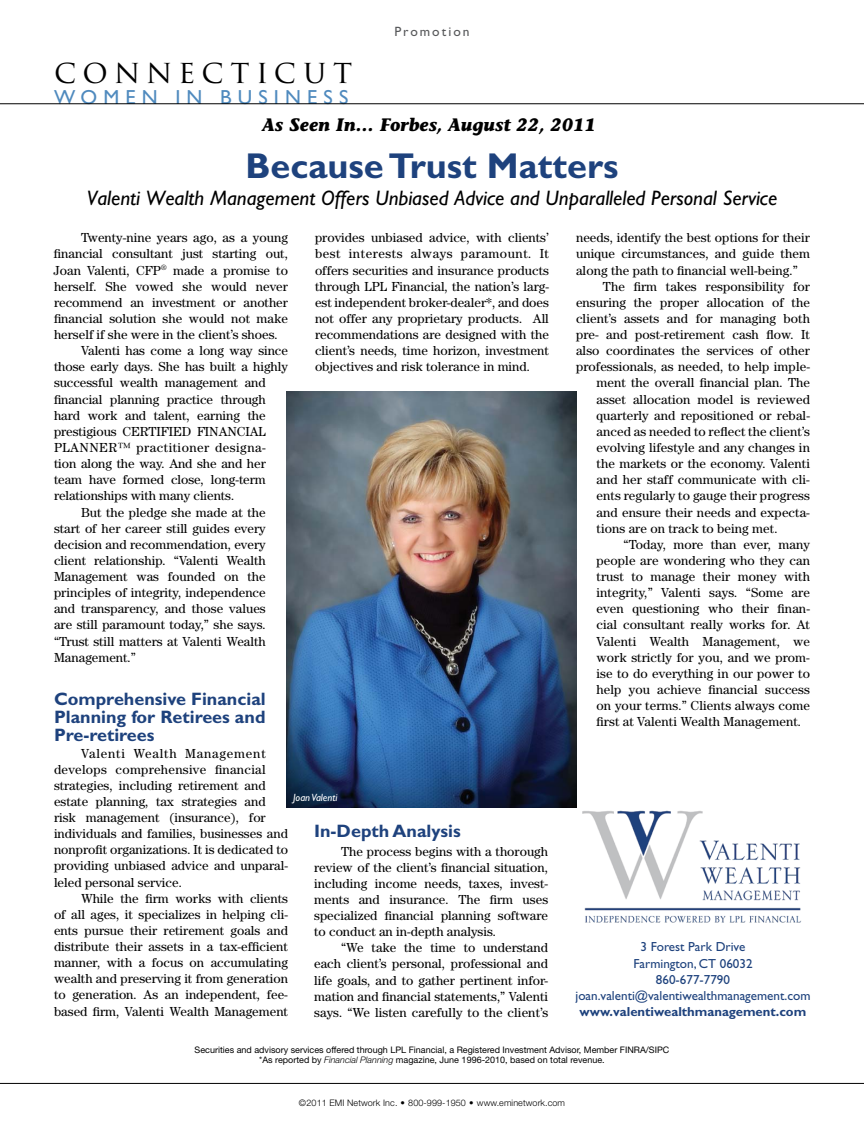
<style>
.page{position:relative;width:864px;height:1134px;background:#fff}
.page>*{position:absolute;margin:0;border:0;box-sizing:border-box;transform-origin:0 0}
.t1{font:700 36px "Gill Sans Std";color:#1e427d}
.t2{font:31.5px "Trajan Pro";letter-spacing:.195em;color:#000}
.t3{font:italic 21px "Gill Sans Std";color:#000}
.t4{font:20.4px "Gill Sans Std";letter-spacing:.3em;color:#4f8abe}
.t5{font:700 18px/18px "Gill Sans Std";color:#1e427d;text-align:justify}
.t6{font:italic 700 18px "Stone Informal Std";color:#000}
.t7{font:13.5px "Gill Sans Std";letter-spacing:.15em;color:#58595b}
.t8{font:13.2px/16.2px "Century Std";color:#000;text-align:justify}
.t9{font:13.2px/16.2px "Gill Sans Std";color:#1e427d;text-align:center}
.t10{font:700 13.2px "Gill Sans Std";color:#1e427d}
.t11{font:13.2px "Century Std";letter-spacing:.035em;color:#000}
.t12{font:italic 10.5px "Gill Sans Std";color:#fff}
.t13{font:9px/10.5px "Helvetica Neue LT Std";color:#000;text-align:center}
.t14{font:300 9px "Helvetica Neue LT Std";letter-spacing:.01em;color:#000}
.s1{font-weight:300;font-style:italic}
</style>
<div class="page">
<img style="left:576px;top:789px;width:225px;height:134px">
<img style="left:286px;top:391px;width:290px;height:417px">
<hr style="left:0;top:1083px;width:864px;height:1px;background:#000">
<hr style="left:0;top:104px;width:864px;height:1px;background:#000">
<h2 class="t2" style="left:54px;top:52px;width:300px">CONNECTICUT</h2>
<h3 class="t4" style="left:54px;top:85px;width:296px">WOMEN IN BUSINESS</h3>
<p class="t7" style="left:394px;top:24px;width:77px">Promotion</p>
<h3 class="t6" style="left:263px;top:114px;width:335px">As Seen In… Forbes, August 22, 2011</h3>
<h1 class="t1" style="left:245px;top:145px;width:375px">Because Trust Matters</h1>
<h3 class="t3" style="left:87px;top:186px;width:692px">Valenti Wealth Management Offers Unbiased Advice and Unparalleled Personal Service</h3>
<p class="t8" style="left:315px;top:229px;width:236px">provides unbiased advice, with clients’ best interests always paramount. It offers securities and insurance products through LPL Financial, the nation’s larg&shy;est independent broker-dealer*, and does not offer any proprietary products. All recommendations are designed with the client’s needs, time horizon, investment objectives and risk tolerance in mind.</p>
<p class="t8" style="left:576px;top:229px;width:236px">needs, identify the best options for their</p>
<p class="t8" style="left:81px;top:229px;width:208px">Twenty-nine years ago, as a young</p>
<p class="t8" style="left:54px;top:246px;width:235px">financial consultant just starting out,</p>
<p class="t8" style="left:54px;top:262px;width:236px">Joan Valenti, CFP<sup>®</sup> made a promise to</p>
<p class="t8" style="left:54px;top:278px;width:235px">herself. She vowed she would never</p>
<p class="t8" style="left:54px;top:294px;width:235px">recommend an investment or another</p>
<p class="t8" style="left:54px;top:310px;width:236px">financial solution she would not make</p>
<p class="t8" style="left:54px;top:326px;width:225px">herself if she were in the client’s shoes.</p>
<p class="t8" style="left:81px;top:342px;width:209px">Valenti has come a long way since</p>
<p class="t8" style="left:54px;top:359px;width:235px">those early days. She has built a highly</p>
<p class="t8" style="left:54px;top:375px;width:213px">successful wealth management and</p>
<p class="t8" style="left:54px;top:391px;width:213px">financial planning practice through</p>
<p class="t8" style="left:54px;top:407px;width:213px">hard work and talent, earning the</p>
<p class="t8" style="left:54px;top:423px;width:213px">prestigious CERTIFIED FINANCIAL</p>
<p class="t11" style="left:54px;top:440px;width:213px">PLANNER™ practitioner designa-</p>
<p class="t8" style="left:54px;top:455px;width:213px">tion along the way. And she and her</p>
<p class="t8" style="left:54px;top:471px;width:213px">team have formed close, long-term</p>
<p class="t8" style="left:54px;top:488px;width:182px">relationships with many clients.</p>
<p class="t8" style="left:81px;top:504px;width:186px">But the pledge she made at the</p>
<p class="t8" style="left:54px;top:520px;width:213px">start of her career still guides every</p>
<p class="t8" style="left:54px;top:536px;width:213px">decision and recommendation, every</p>
<p class="t8" style="left:54px;top:552px;width:213px">client relationship. “Valenti Wealth</p>
<p class="t8" style="left:54px;top:568px;width:213px">Management was founded on the</p>
<p class="t8" style="left:54px;top:584px;width:213px">principles of integrity, independence</p>
<p class="t8" style="left:54px;top:600px;width:213px">and transparency, and those values</p>
<p class="t8" style="left:54px;top:617px;width:213px">are still paramount today,” she says.</p>
<p class="t8" style="left:54px;top:633px;width:213px">“Trust still matters at Valenti Wealth</p>
<p class="t8" style="left:54px;top:649px;width:84px">Management.”</p>
<h3 class="t5" style="left:54px;top:690px;width:213px">Comprehensive Financial Planning for Retirees and Pre-retirees</h3>
<p class="t8" style="left:54px;top:745px;width:236px;text-align:left;text-indent:27px">Valenti Wealth Management develops comprehensive financial strategies, including retirement and estate planning, tax strategies and risk management (insurance), for individuals and families, businesses and nonprofit organizations. It is dedicated to providing unbiased advice and unparal&shy;leled personal service.</p>
<p class="t8" style="left:54px;top:890px;width:236px;text-indent:27px">While the firm works with clients of all ages, it specializes in helping cli&shy;ents pursue their retirement goals and distribute their assets in a tax-efficient manner, with a focus on accumulating wealth and preserving it from generation to generation. As an independent, fee&shy;based firm, Valenti Wealth Management</p>
<p class="t8" style="left:576px;top:246px;width:235px">unique circumstances, and guide them</p>
<p class="t8" style="left:576px;top:262px;width:224px">along the path to financial well-being.”</p>
<p class="t8" style="left:603px;top:278px;width:209px">The firm takes responsibility for</p>
<p class="t8" style="left:576px;top:294px;width:235px">ensuring the proper allocation of the</p>
<p class="t8" style="left:576px;top:310px;width:236px">client’s assets and for managing both</p>
<p class="t8" style="left:576px;top:326px;width:236px">pre- and post-retirement cash flow. It</p>
<p class="t8" style="left:576px;top:342px;width:235px">also coordinates the services of other</p>
<p class="t8" style="left:576px;top:359px;width:235px">professionals, as needed, to help imple-</p>
<p class="t8" style="left:597px;top:375px;width:215px">ment the overall financial plan. The</p>
<p class="t8" style="left:597px;top:391px;width:215px">asset allocation model is reviewed</p>
<p class="t8" style="left:597px;top:407px;width:215px">quarterly and repositioned or rebal-</p>
<p class="t8" style="left:597px;top:423px;width:215px">anced as needed to reflect the client’s</p>
<p class="t8" style="left:597px;top:439px;width:215px">evolving lifestyle and any changes in</p>
<p class="t8" style="left:597px;top:455px;width:215px">the markets or the economy. Valenti</p>
<p class="t8" style="left:597px;top:471px;width:215px">and her staff communicate with cli-</p>
<p class="t8" style="left:597px;top:488px;width:215px">ents regularly to gauge their progress</p>
<p class="t8" style="left:597px;top:504px;width:215px">and ensure their needs and expecta-</p>
<p class="t8" style="left:597px;top:520px;width:183px">tions are on track to being met.</p>
<p class="t8" style="left:624px;top:536px;width:188px">“Today, more than ever, many</p>
<p class="t8" style="left:597px;top:552px;width:215px">people are wondering who they can</p>
<p class="t8" style="left:597px;top:568px;width:215px">trust to manage their money with</p>
<p class="t8" style="left:597px;top:584px;width:215px">integrity,” Valenti says. “Some are</p>
<p class="t8" style="left:597px;top:600px;width:215px">even questioning who their finan-</p>
<p class="t8" style="left:597px;top:617px;width:215px">cial consultant really works for. At</p>
<p class="t8" style="left:597px;top:633px;width:215px">Valenti Wealth Management, we</p>
<p class="t8" style="left:597px;top:649px;width:215px">work strictly for you, and we prom-</p>
<p class="t8" style="left:597px;top:665px;width:215px">ise to do everything in our power to</p>
<p class="t8" style="left:597px;top:681px;width:215px">help you achieve financial success</p>
<p class="t8" style="left:597px;top:697px;width:215px">on your terms.” Clients always come</p>
<p class="t8" style="left:597px;top:713px;width:206px">first at Valenti Wealth Management.</p>
<p class="t12" style="left:293px;top:791px;width:46px">Joan Valenti</p>
<h3 class="t5" style="left:314px;top:822px;width:148px">In-Depth Analysis</h3>
<p class="t8" style="left:314px;top:843px;width:236px;text-indent:27px">The process begins with a thorough review of the client’s financial situation, including income needs, taxes, invest&shy;ments and insurance. The firm uses specialized financial planning software to conduct an in-depth analysis.</p>
<p class="t8" style="left:314px;top:939px;width:236px;text-indent:27px">“We take the time to understand each client’s personal, professional and life goals, and to gather pertinent infor&shy;mation and financial statements,” Valenti says. “We listen carefully to the client’s</p>
<p class="t9" style="left:575px;top:939px;width:237px">3 Forest Park Drive<br>Farmington, CT 06032<br>860-677-7790 joan.valenti@valentiwealthmanagement.com</p>
<p class="t10" style="left:580px;top:1004px;width:228px">www.valentiwealthmanagement.com</p>
<p class="t13" style="left:195px;top:1044px;width:476px">Securities and advisory services offered through LPL Financial, a Registered Investment Advisor, Member FINRA/SIPC *As reported by <span class="s1">Financial Planning</span> magazine, June 1996-2010, based on total revenue.</p>
<p class="t14" style="left:299px;top:1097px;width:268px">©2011 EMI Network Inc. • 800-999-1950 • www.eminetwork.com</p>
</div>
